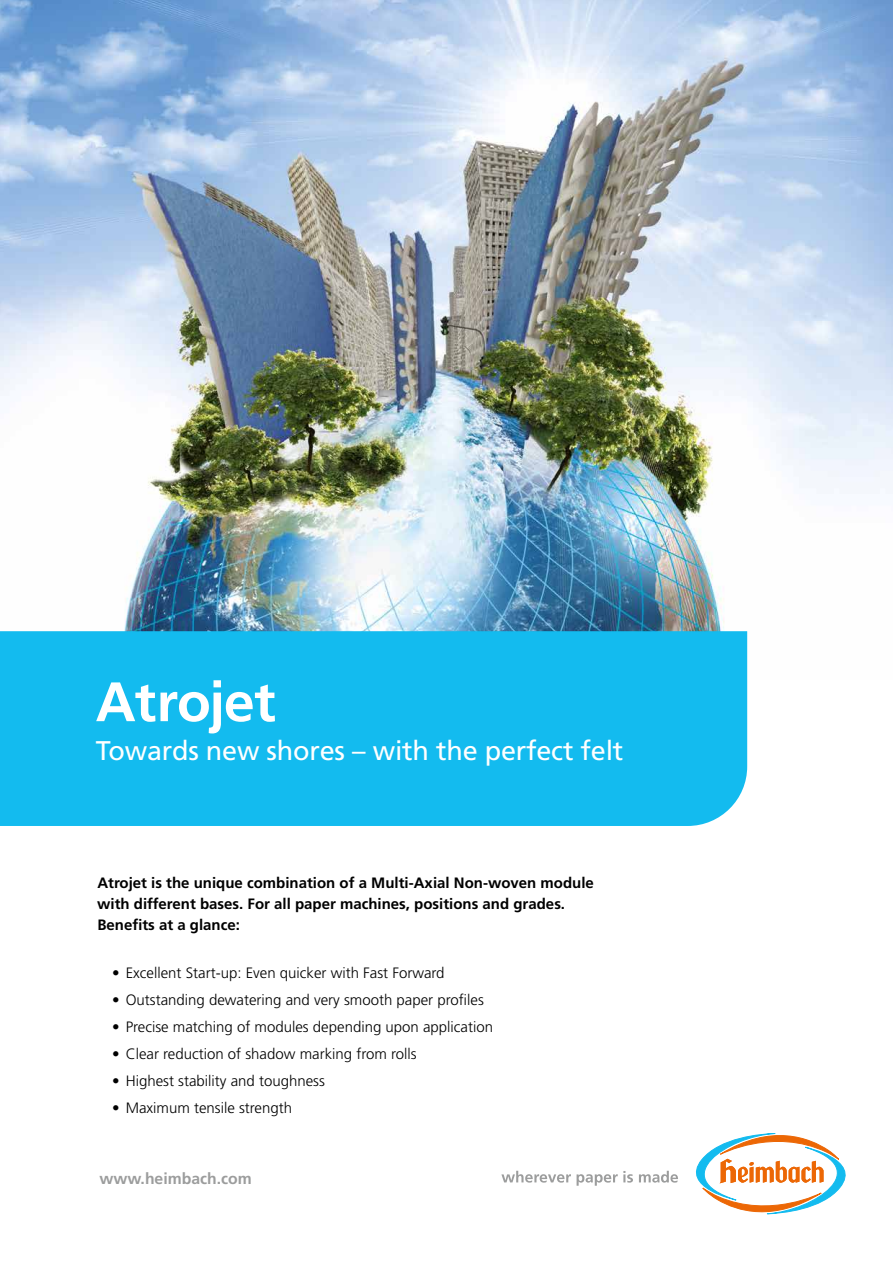
<style>
.page{position:relative;width:893px;height:1263px;background:#fff}
.page>*{position:absolute;margin:0;border:0;box-sizing:border-box;transform-origin:0 0}
.t1{font:700 55.5px "Frutiger";letter-spacing:-.02em;color:#fff}
.t2{font:27px "Frutiger";letter-spacing:-.01em;color:#fff}
.t3{font:700 15.75px "Frutiger";color:#9c9d9d}
.t4{font:300 15px "Frutiger";color:#000}
.t5{font:700 15px/21px "Frutiger";color:#000}
</style>
<div class="page">
<img style="left:0;top:0;width:893px;height:680px">
<svg style="left:501px;top:1133px;width:345px;height:82px"></svg>
<div style="left:0;top:631px;width:747px;height:195px;background:#13bbef"></div>
<h1 class="t1" style="left:96px;top:669px;width:182px">Atrojet</h1>
<h2 class="t2" style="left:96px;top:735px;width:529px">Towards new shores – with the perfect felt</h2>
<p class="t5" style="left:97px;top:872px;width:498px">Atrojet is the unique combination of a Multi-Axial Non-woven module with different bases. For all paper machines, positions and grades.<br>Benefits at a glance:</p>
<p class="t4" style="left:112px;top:965px;width:334px">• Excellent Start-up: Even quicker with Fast Forward</p>
<p class="t4" style="left:112px;top:992px;width:373px">• Outstanding dewatering and very smooth paper profiles</p>
<p class="t4" style="left:112px;top:1019px;width:382px">• Precise matching of modules depending upon application</p>
<p class="t4" style="left:112px;top:1046px;width:306px">• Clear reduction of shadow marking from rolls</p>
<p class="t4" style="left:112px;top:1073px;width:214px">• Highest stability and toughness</p>
<p class="t4" style="left:112px;top:1100px;width:182px">• Maximum tensile strength</p>
<p class="t3" style="left:99px;top:1169px;width:154px">www.heimbach.com</p>
</div>
